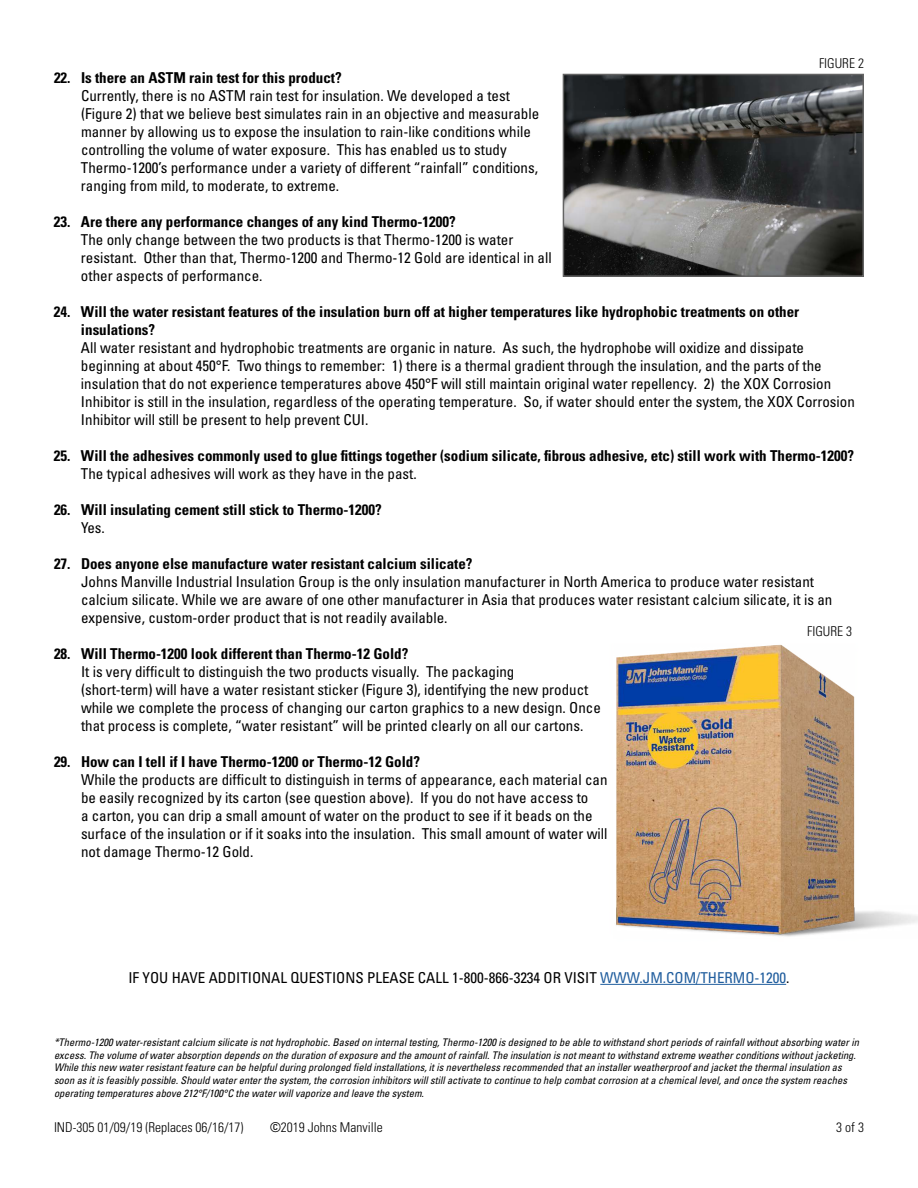
<style>
.page{position:relative;width:918px;height:1188px;background:#fff}
.page>*{position:absolute;margin:0;border:0;box-sizing:border-box;transform-origin:0 0}
.t1{font:condensed 15px/18px "Univers LT Std";color:#000}
.t2{font:700 condensed 15px/18px "Univers LT Std";color:#000}
.t3{font:300 condensed 13.5px "Univers LT Std";color:#000}
.t4{font:italic condensed 10.5px/12.6px "Univers LT Std";color:#000}
.s1{color:#215e9e}
.s2{font-weight:400}
</style>
<div class="page">
<hr style="left:600px;top:984px;width:186px;height:1px;background:#215e9e">
<img style="left:566px;top:77px;width:295px;height:197px">
<div style="left:563px;top:74px;width:301px;height:203px;border:2px solid #646464"></div>
<img style="left:616px;top:644px;width:302px;height:293px">
<p class="t3" style="left:819px;top:55px;width:46px">FIGURE 2</p>
<p class="t2" style="left:54px;top:68px;width:289px">22. Is there an ASTM rain test for this product?</p>
<p class="t1" style="left:81px;top:86px;width:460px">Currently, there is no ASTM rain test for insulation. We developed a test (Figure 2) that we believe best simulates rain in an objective and measurable manner by allowing us to expose the insulation to rain-like conditions while controlling the volume of water exposure. This has enabled us to study Thermo-1200’s performance under a variety of different “rainfall” conditions, ranging from mild, to moderate, to extreme.</p>
<p class="t2" style="left:54px;top:212px;width:403px">23. Are there any performance changes of any kind Thermo-1200?</p>
<p class="t1" style="left:81px;top:230px;width:472px">The only change between the two products is that Thermo-1200 is water resistant. Other than that, Thermo-1200 and Thermo-12 Gold are identical in all other aspects of performance.</p>
<p class="t2" style="left:81px;top:302px;width:720px;text-indent:-27px">24. Will the water resistant features of the insulation burn off at higher temperatures like hydrophobic treatments on other insulations?</p>
<p class="t1" style="left:81px;top:338px;width:775px">All water resistant and hydrophobic treatments are organic in nature. As such, the hydrophobe will oxidize and dissipate beginning at about 450°F. Two things to remember: 1) there is a thermal gradient through the insulation, and the parts of the insulation that do not experience temperatures above 450°F will still maintain original water repellency. 2) the XOX Corrosion Inhibitor is still in the insulation, regardless of the operating temperature. So, if water should enter the system, the XOX Corrosion Inhibitor will still be present to help prevent CUI.</p>
<p class="t2" style="left:54px;top:446px;width:802px">25. Will the adhesives commonly used to glue fittings together (sodium silicate, fibrous adhesive, etc) still work with Thermo-1200?</p>
<p class="t1" style="left:81px;top:464px;width:337px">The typical adhesives will work as they have in the past.</p>
<p class="t2" style="left:54px;top:500px;width:329px">26. Will insulating cement still stick to Thermo-1200?</p>
<p class="t1" style="left:81px;top:518px;width:25px">Yes.</p>
<p class="t2" style="left:54px;top:554px;width:420px">27. Does anyone else manufacture water resistant calcium silicate?</p>
<p class="t1" style="left:81px;top:572px;width:753px">Johns Manville Industrial Insulation Group is the only insulation manufacturer in North America to produce water resistant calcium silicate. While we are aware of one other manufacturer in Asia that produces water resistant calcium silicate, it is an expensive, custom-order product that is not readily available.</p>
<p class="t2" style="left:54px;top:644px;width:356px">28. Will Thermo-1200 look different than Thermo-12 Gold?</p>
<p class="t1" style="left:81px;top:662px;width:521px">It is very difficult to distinguish the two products visually. The packaging<br>(short-term) will have a water resistant sticker (Figure 3), identifying the new product while we complete the process of changing our carton graphics to a new design. Once that process is complete, “water resistant” will be printed clearly on all our cartons.</p>
<p class="t2" style="left:54px;top:752px;width:368px">29. How can I tell if I have Thermo-1200 or Thermo-12 Gold?</p>
<p class="t1" style="left:81px;top:770px;width:528px">While the products are difficult to distinguish in terms of appearance, each material can be easily recognized by its carton (see question above). If you do not have access to<br>a carton, you can drip a small amount of water on the product to see if it beads on the surface of the insulation or if it soaks into the insulation. This small amount of water will not damage Thermo-12 Gold.</p>
<p class="t3" style="left:807px;top:624px;width:46px">FIGURE 3</p>
<p class="t1" style="left:128px;top:968px;width:663px">IF YOU HAVE ADDITIONAL QUESTIONS PLEASE CALL 1-800-866-3234 OR VISIT <span class="s1">WWW.JM.COM/THERMO-1200</span>.</p>
<p class="t4" style="left:54px;top:1036px;width:806px">*Thermo-1200 water-resistant calcium silicate is not hydrophobic. Based on internal testing, Thermo-1200 is designed to be able to withstand short periods of rainfall without absorbing water in excess. The volume of water absorption depends on the duration of exposure and the amount of rainfall. The insulation is not meant to withstand extreme weather conditions without jacketing.<br>While this new water resistant feature can be helpful during prolonged field installations, it is nevertheless recommended that an installer weatherproof and jacket the thermal insulation as soon as it is feasibly possible. Should water enter the system, the corrosion inhibitors will still activate to continue to help combat corrosion at a chemical level, and once the system reaches operating temperatures above 212°F/100°C the water will vaporize and leave the system.</p>
<p class="t3" style="left:54px;top:1119px;width:191px">IND-305 01/09/19 (Replaces 06/16/17)</p>
<p class="t3" style="left:270px;top:1119px;width:114px"><span class="s2">©</span>2019 Johns Manville</p>
<p class="t3" style="left:836px;top:1119px;width:29px">3 of 3</p>
</div>
